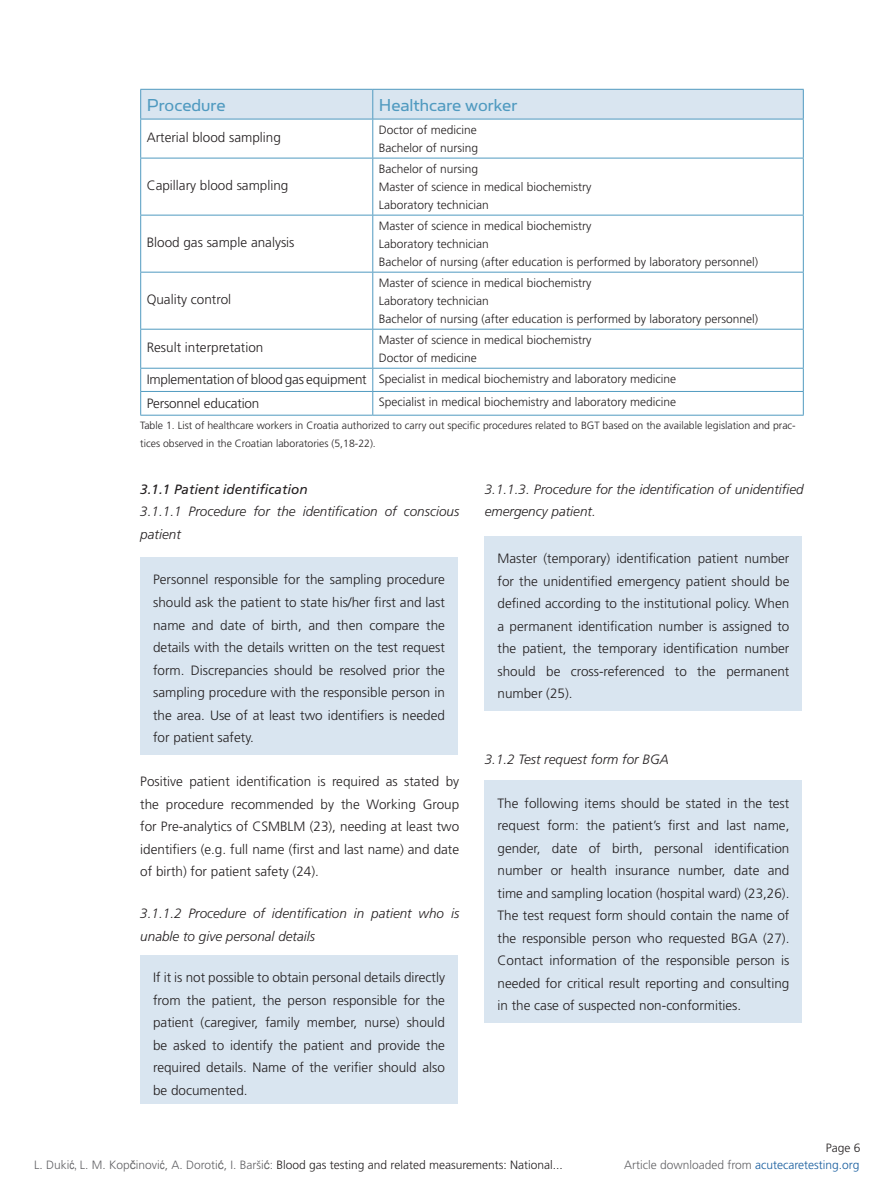
<style>
.page{position:relative;width:893px;height:1187px;background:#fff}
.page>*{position:absolute;margin:0;border:0;box-sizing:border-box;transform-origin:0 0}
.underoverskrift{font:19.5px "Simian Text Orangutan";color:#509ac0}
.underoverskrift-2{font:300 13.5px/22.5px "Frutiger";color:#231f20;text-align:justify}
.underoverskrift-3{font:italic 300 13.5px/22.5px "Frutiger";color:#231f20}
.underoverskrift-4{font:italic 13.5px "Frutiger";color:#231f20}
.underoverskrift-5{font:300 12px "Frutiger";color:#231f20}
.Heading_article{font:300 12px "Frutiger";color:#231f20}
.Heading_article-2{font:300 12px "Frutiger";color:#636366}
.underoverskrift-6{font:300 10.5px/18px "Frutiger";color:#231f20}
.s1{color:#636366}
.s2{font-family:"Arial Narrow";font-weight:400;color:#636366}
.s3{font-family:"Arial";font-weight:400;color:#636366}
.s4{color:#175d9e}
</style>
<div class="page">
<div style="left:140px;top:557px;width:318px;height:197px;background:#d9e5f0"></div>
<div style="left:485px;top:780px;width:317px;height:243px;background:#d9e5f0"></div>
<div style="left:485px;top:536px;width:317px;height:175px;background:#d9e5f0"></div>
<hr style="left:803px;top:158px;width:1px;height:57px;background:#509ac0">
<hr style="left:803px;top:272px;width:1px;height:57px;background:#509ac0">
<hr style="left:373px;top:415px;width:431px;height:1px;background:#509ac0">
<svg style="left:140px;top:89px;width:664px;height:30px"></svg>
<hr style="left:372px;top:119px;width:1px;height:39px;background:#509ac0">
<hr style="left:140px;top:158px;width:1px;height:57px;background:#509ac0">
<hr style="left:372px;top:158px;width:1px;height:57px;background:#509ac0">
<hr style="left:372px;top:215px;width:1px;height:57px;background:#509ac0">
<hr style="left:140px;top:272px;width:1px;height:57px;background:#509ac0">
<hr style="left:372px;top:272px;width:1px;height:57px;background:#509ac0">
<hr style="left:372px;top:329px;width:1px;height:39px;background:#509ac0">
<svg style="left:372px;top:369px;width:1px;height:46px"></svg>
<hr style="left:140px;top:415px;width:233px;height:1px;background:#509ac0">
<hr style="left:140px;top:119px;width:233px;height:1px;background:#509ac0">
<hr style="left:140px;top:119px;width:1px;height:39px;background:#509ac0">
<hr style="left:373px;top:119px;width:431px;height:1px;background:#509ac0">
<hr style="left:803px;top:119px;width:1px;height:39px;background:#509ac0">
<hr style="left:140px;top:158px;width:233px;height:1px;background:#509ac0">
<hr style="left:373px;top:158px;width:431px;height:1px;background:#509ac0">
<hr style="left:140px;top:215px;width:233px;height:1px;background:#509ac0">
<hr style="left:140px;top:215px;width:1px;height:57px;background:#509ac0">
<hr style="left:373px;top:215px;width:431px;height:1px;background:#509ac0">
<hr style="left:803px;top:215px;width:1px;height:57px;background:#509ac0">
<hr style="left:140px;top:272px;width:233px;height:1px;background:#509ac0">
<hr style="left:373px;top:272px;width:431px;height:1px;background:#509ac0">
<hr style="left:140px;top:329px;width:233px;height:1px;background:#509ac0">
<hr style="left:140px;top:329px;width:1px;height:39px;background:#509ac0">
<hr style="left:373px;top:329px;width:431px;height:1px;background:#509ac0">
<hr style="left:803px;top:329px;width:1px;height:39px;background:#509ac0">
<hr style="left:140px;top:368px;width:233px;height:1px;background:#509ac0">
<svg style="left:140px;top:368px;width:1px;height:47px"></svg>
<hr style="left:373px;top:368px;width:431px;height:1px;background:#509ac0">
<svg style="left:803px;top:368px;width:1px;height:47px"></svg>
<hr style="left:140px;top:391px;width:233px;height:1px;background:#509ac0">
<hr style="left:373px;top:391px;width:431px;height:1px;background:#509ac0">
<div style="left:140px;top:955px;width:318px;height:148px;background:#d9e5f0"></div>
<p class="underoverskrift" style="left:147px;top:94px;width:81px">Procedure</p>
<p class="underoverskrift" style="left:379px;top:94px;width:140px">Healthcare worker</p>
<p class="underoverskrift-2" style="left:147px;top:126px;width:136px">Arterial blood sampling</p>
<p class="underoverskrift-5" style="left:379px;top:123px;width:100px">Doctor of medicine</p>
<p class="underoverskrift-5" style="left:379px;top:141px;width:101px">Bachelor of nursing</p>
<p class="underoverskrift-2" style="left:147px;top:174px;width:143px">Capillary blood sampling</p>
<p class="underoverskrift-2" style="left:147px;top:231px;width:149px">Blood gas sample analysis</p>
<p class="underoverskrift-2" style="left:147px;top:288px;width:86px">Quality control</p>
<p class="underoverskrift-2" style="left:147px;top:336px;width:118px">Result interpretation</p>
<p class="underoverskrift-5" style="left:379px;top:162px;width:101px">Bachelor of nursing</p>
<p class="underoverskrift-5" style="left:379px;top:180px;width:214px">Master of science in medical biochemistry</p>
<p class="underoverskrift-5" style="left:379px;top:198px;width:111px">Laboratory technician</p>
<p class="underoverskrift-5" style="left:379px;top:219px;width:214px">Master of science in medical biochemistry</p>
<p class="underoverskrift-5" style="left:379px;top:237px;width:111px">Laboratory technician</p>
<p class="underoverskrift-5" style="left:379px;top:255px;width:381px">Bachelor of nursing (after education is performed by laboratory personnel)</p>
<p class="underoverskrift-5" style="left:379px;top:276px;width:214px">Master of science in medical biochemistry</p>
<p class="underoverskrift-5" style="left:379px;top:294px;width:111px">Laboratory technician</p>
<p class="underoverskrift-5" style="left:379px;top:312px;width:381px">Bachelor of nursing (after education is performed by laboratory personnel)</p>
<p class="underoverskrift-5" style="left:379px;top:333px;width:214px">Master of science in medical biochemistry</p>
<p class="underoverskrift-5" style="left:379px;top:351px;width:100px">Doctor of medicine</p>
<p class="underoverskrift-2" style="left:147px;top:368px;width:222px">Implementation of blood gas equipment</p>
<p class="underoverskrift-5" style="left:379px;top:372px;width:299px">Specialist in medical biochemistry and laboratory medicine</p>
<p class="underoverskrift-2" style="left:147px;top:392px;width:114px">Personnel education</p>
<p class="underoverskrift-5" style="left:379px;top:395px;width:299px">Specialist in medical biochemistry and laboratory medicine</p>
<p class="underoverskrift-6" style="left:140px;top:416px;width:657px">Table 1. List of healthcare workers in Croatia authorized to carry out specific procedures related to BGT based on the available legislation and prac&shy;tices observed in the Croatian laboratories (5,18-22).</p>
<p class="underoverskrift-4" style="left:140px;top:481px;width:169px">3.1.1 Patient identification</p>
<p class="underoverskrift-3" style="left:140px;top:500px;width:320px">3.1.1.1 Procedure for the identification of conscious patient</p>
<p class="underoverskrift-2" style="left:153px;top:568px;width:293px">Personnel responsible for the sampling procedure should ask the patient to state his/her first and last name and date of birth, and then compare the details with the details written on the test request form. Discrepancies should be resolved prior the sampling procedure with the responsible person in the area. Use of at least two identifiers is needed for patient safety.</p>
<p class="underoverskrift-2" style="left:140px;top:770px;width:320px">Positive patient identification is required as stated by the procedure recommended by the Working Group for Pre-analytics of CSMBLM (23), needing at least two identifiers (e.g. full name (first and last name) and date of birth) for patient safety (24).</p>
<p class="underoverskrift-3" style="left:140px;top:902px;width:320px">3.1.1.2 Procedure of identification in patient who is unable to give personal details</p>
<p class="underoverskrift-2" style="left:153px;top:966px;width:293px">If it is not possible to obtain personal details directly from the patient, the person responsible for the patient (caregiver, family member, nurse) should be asked to identify the patient and provide the required details. Name of the verifier should also be documented.</p>
<p class="underoverskrift-3" style="left:485px;top:478px;width:320px">3.1.1.3. Procedure for the identification of unidentified emergency patient.</p>
<p class="underoverskrift-2" style="left:497px;top:547px;width:293px">Master (temporary) identification patient number for the unidentified emergency patient should be defined according to the institutional policy. When a permanent identification number is assigned to the patient, the temporary identification number should be cross-referenced to the permanent number (25).</p>
<p class="underoverskrift-3" style="left:485px;top:748px;width:186px">3.1.2 Test request form for BGA</p>
<p class="underoverskrift-2" style="left:497px;top:792px;width:293px">The following items should be stated in the test request form: the patient’s first and last name, gender, date of birth, personal identification number or health insurance number, date and time and sampling location (hospital ward) (23,26).<br>The test request form should contain the name of the responsible person who requested BGA (27).<br>Contact information of the responsible person is needed for critical result reporting and consulting in the case of suspected non-conformities.</p>
<p class="Heading_article" style="left:826px;top:1140px;width:36px">Page 6</p>
<p class="Heading_article" style="left:34px;top:1158px;width:530px"><span class="s1">L. Duki</span><span class="s2">ć,</span> <span class="s1">L. M. Kop</span><span class="s3">č</span><span class="s1">inovi</span><span class="s2">ć</span><span class="s1">, A. Doroti</span><span class="s3">ć</span><span class="s1">, I. Barši</span><span class="s3">ć</span><span class="s1">:</span> Blood gas testing and related measurements: National...</p>
<p class="Heading_article-2" style="left:624px;top:1158px;width:237px">Article downloaded from <span class="s4">acutecaretesting.org</span></p>
</div>
